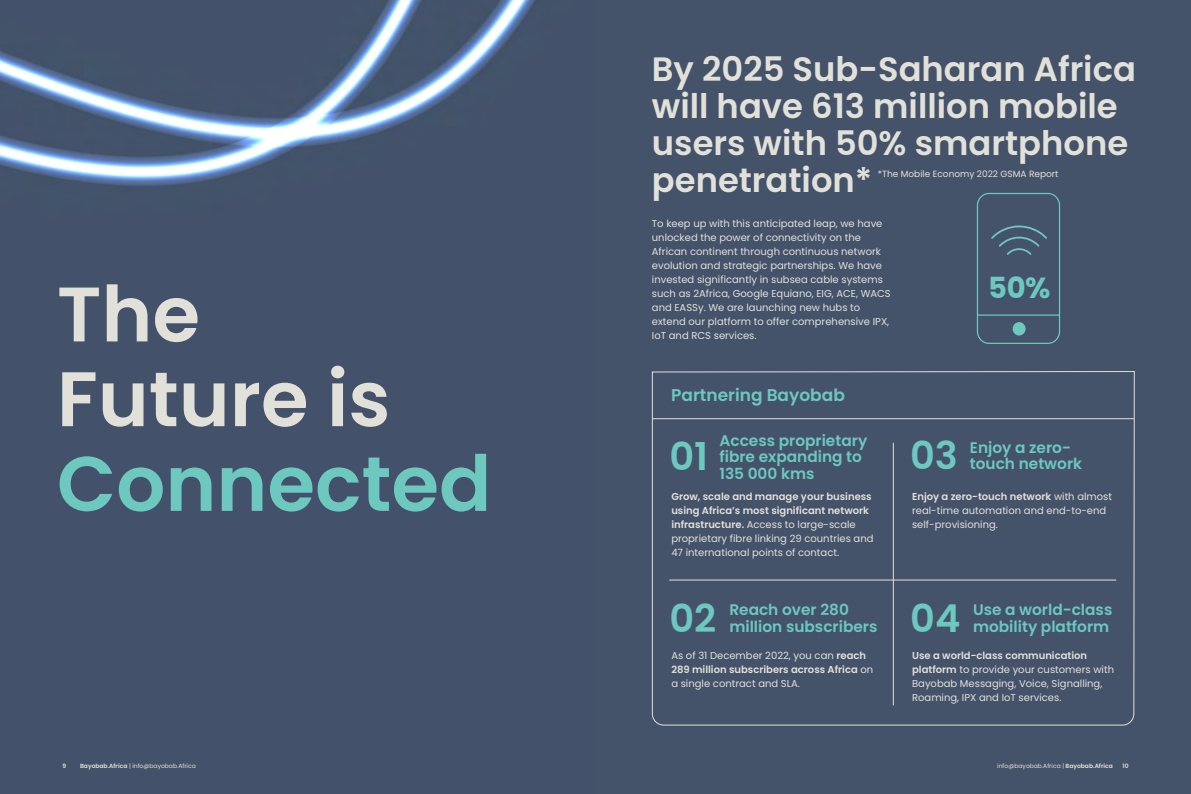
<style>
.page{position:relative;width:1191px;height:794px;background:#fff}
.page>*{position:absolute;margin:0;border:0;box-sizing:border-box;transform-origin:0 0}
.t1{font:600 77.1px/84.7px "Poppins";color:#e1e1d9}
.t2{font:600 77.1px "Poppins";color:#6dc8bf}
.t3{font:600 38.4px "Poppins";color:#6dc8bf}
.t4{font:600 33.8px/37.1px "Poppins";color:#e1e1d9}
.t5{font:700 29px "Poppins";color:#6dc8bf}
.t6{font:600 17px "Poppins";color:#6dc8bf}
.t7{font:600 15.3px/16.5px "Poppins";color:#6dc8bf}
.t8{font:10px/14px "Poppins";color:#e1e1d9}
.t9{font:9px "Poppins";color:#e1e1d9}
.t10{font:6px "Poppins";color:#e1e1d9}
.t11{font:600 6px "Poppins";color:#e1e1d9}
.s1{font-weight:600}
</style>
<div class="page">
<div style="left:595px;top:0;width:596px;height:794px;background:#44536a"></div>
<svg style="left:651px;top:371px;width:484px;height:355px"></svg>
<hr style="left:893px;top:443px;width:1px;height:262px;background:#e1e1d9">
<hr style="left:652px;top:418px;width:481px;height:1px;background:#e1e1d9">
<hr style="left:669px;top:579px;width:447px;height:1px;background:#e1e1d9">
<div style="left:0;top:0;width:595px;height:794px;background:#43526a"></div>
<svg style="left:991px;top:225px;width:56px;height:30px"></svg>
<div style="left:1012px;top:322px;width:13px;height:13px;background:#6dc8bf;border-radius:50%"></div>
<div style="left:976px;top:193px;width:84px;height:151px;border:1px solid #6dc8bf;border-radius:12px"></div>
<hr style="left:977px;top:314px;width:82px;height:2px;background:#6dc8bf">
<h1 class="t1" style="left:57px;top:272px;width:335px">The<br>Future is</h1>
<h1 class="t2" style="left:57px;top:439px;width:436px">Connected</h1>
<h3 class="t4" style="left:652px;top:51px;width:485px">By 2025 Sub-Saharan Africa will have 613 million mobile users with 50% smartphone penetration*</h3>
<p class="t9" style="left:877px;top:169px;width:182px">*The Mobile Economy 2022 GSMA Report</p>
<p class="t8" style="left:652px;top:217px;width:240px">To keep up with this anticipated leap, we have unlocked the power of connectivity on the African continent through continuous network evolution and strategic partnerships. We have invested significantly in subsea cable systems such as 2Africa, Google Equiano, EIG, ACE, WACS and EASSy. We are launching new hubs to extend our platform to offer comprehensive IPX, IoT and RCS services.</p>
<h3 class="t6" style="left:671px;top:385px;width:175px">Partnering Bayobab</h3>
<h2 class="t3" style="left:669px;top:434px;width:40px">01</h2>
<h3 class="t7" style="left:719px;top:432px;width:149px">Access proprietary fibre expanding to<br>135 000 kms</h3>
<p class="t8" style="left:671px;top:490px;width:204px"><span class="s1">Grow, scale and manage your business using Africa’s most significant network infrastructure.</span> Access to large-scale proprietary fibre linking 29 countries and 47 international points of contact.</p>
<h2 class="t3" style="left:669px;top:596px;width:48px">02</h2>
<h3 class="t7" style="left:729px;top:602px;width:150px">Reach over 280 million subscribers</h3>
<p class="t8" style="left:671px;top:648px;width:203px">As of 31 December 2022, you can <span class="s1">reach<br>289 million subscribers across Africa</span> on a single contract and SLA.</p>
<h3 class="t5" style="left:988px;top:271px;width:64px">50%</h3>
<h2 class="t3" style="left:910px;top:433px;width:49px">03</h2>
<h3 class="t7" style="left:969px;top:439px;width:114px">Enjoy a zero&shy;touch network</h3>
<p class="t8" style="left:912px;top:490px;width:201px"><span class="s1">Enjoy a zero-touch network</span> with almost real-time automation and end-to-end self-provisioning.</p>
<h2 class="t3" style="left:910px;top:596px;width:52px">04</h2>
<h3 class="t7" style="left:973px;top:602px;width:141px">Use a world-class mobility platform</h3>
<p class="t8" style="left:912px;top:648px;width:203px"><span class="s1">Use a world-class communication platform</span> to provide your customers with Bayobab Messaging, Voice, Signalling, Roaming, IPX and IoT services.</p>
<p class="t11" style="left:62px;top:762px;width:5px">9</p>
<p class="t10" style="left:80px;top:762px;width:117px"><span class="s1">Bayobab.Africa</span> | info@bayobab.Africa</p>
<p class="t10" style="left:997px;top:762px;width:117px">info@bayobab.Africa | <span class="s1">Bayobab.Africa</span></p>
<p class="t11" style="left:1122px;top:762px;width:8px">10</p>
</div>
